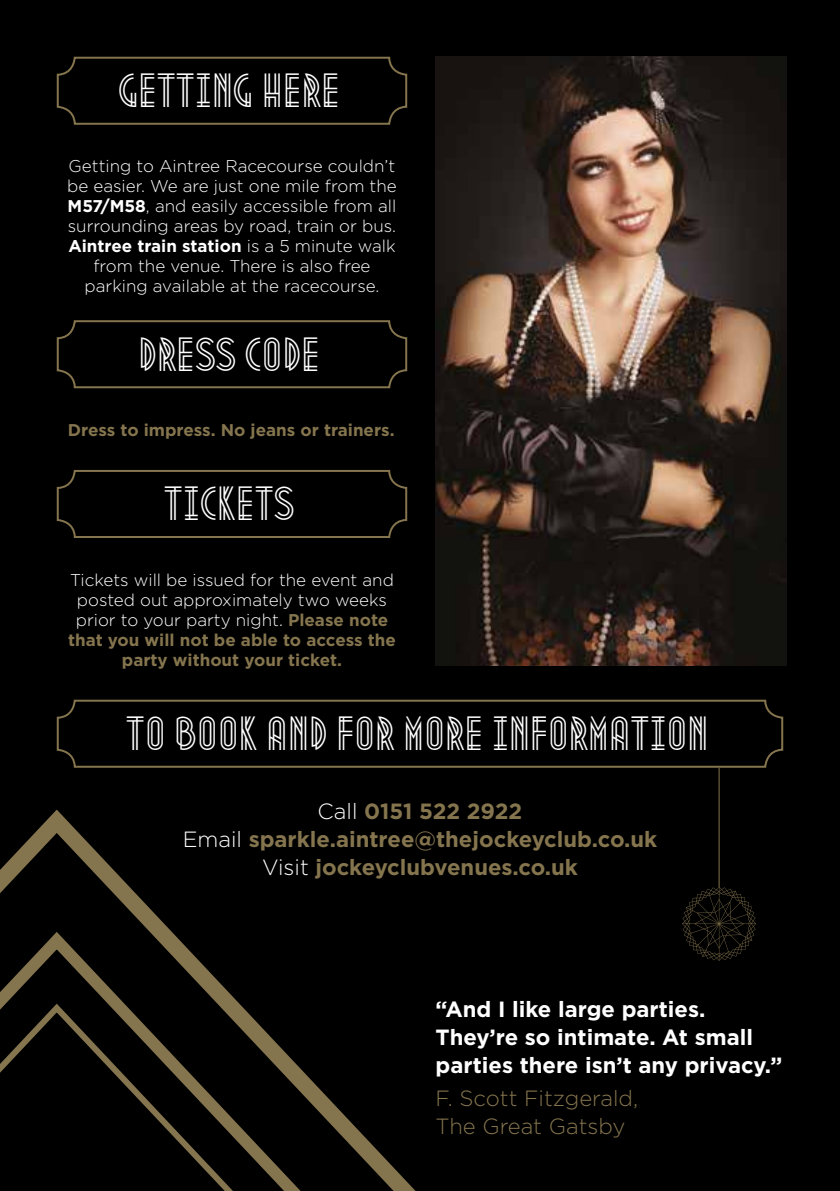
<style>
.page{position:relative;width:840px;height:1191px;background:#fff}
.page>*{position:absolute;margin:0;border:0;box-sizing:border-box;transform-origin:0 0}
.t1{font:42px "Metropolis 1920";color:#fff}
.t2{font:700 22px/28px "Gotham";color:#85754e;text-align:center}
.t3{font:700 22px/28px "Gotham";color:#fff}
.t4{font:300 22px/28px "Gotham";color:#85754e}
.t5{font:300 17px/20px "Gotham";color:#fff;text-align:center}
.t6{font:700 17px "Gotham";color:#85754e}
.s1{font-weight:700}
.s2{font-weight:700;color:#85754e}
.s3{font-weight:300;color:#fff}
</style>
<div class="page">
<div style="left:0;top:0;width:839px;height:1191px;background:#000"></div>
<svg style="left:0;top:813px;width:756px;height:148px"></svg>
<svg style="left:0;top:934px;width:659px;height:71px"></svg>
<svg style="left:0;top:1005px;width:416px;height:186px"></svg>
<svg style="left:681px;top:887px;width:74px;height:73px"></svg>
<hr style="left:718px;top:767px;width:1px;height:120px;background:#85754e">
<div style="left:57px;top:57px;width:350px;height:68px;border:2px solid #85754e;border-radius:17px"></div>
<div style="left:57px;top:320px;width:350px;height:68px;border:2px solid #85754e;border-radius:17px"></div>
<div style="left:57px;top:470px;width:350px;height:68px;border:2px solid #85754e;border-radius:17px"></div>
<div style="left:57px;top:699px;width:725px;height:68px;border:2px solid #85754e;border-radius:17px"></div>
<img style="left:435px;top:57px;width:350px;height:608px">
<h1 class="t1" style="left:121px;top:56px;width:223px">GETTING HERE</h1>
<p class="t5" style="left:67px;top:155px;width:331px">Getting to Aintree Racecourse couldn’t be easier. We are just one mile from the <span class="s1">M57/M58</span>, and easily accessible from all surrounding areas by road, train or bus.<br><span class="s1">Aintree train station</span> is a 5 minute walk from the venue. There is also free parking available at the racecourse.</p>
<h1 class="t1" style="left:141px;top:319px;width:183px">DRESS CODE</h1>
<p class="t6" style="left:68px;top:418px;width:328px">Dress to impress. No jeans or trainers.</p>
<h1 class="t1" style="left:167px;top:469px;width:132px">TICKETS</h1>
<p class="t5" style="left:68px;top:569px;width:329px">Tickets will be issued for the event and posted out approximately two weeks prior to your party night. <span class="s2">Please note that you will not be able to access the party without your ticket.</span></p>
<h1 class="t1" style="left:129px;top:699px;width:583px">TO BOOK AND FOR MORE INFORMATION</h1>
<p class="t2" style="left:183px;top:797px;width:475px"><span class="s3">Call</span> 0151 522 2922<br><span class="s3">Email</span> sparkle.aintree@thejockeyclub.co.uk<br><span class="s3">Visit</span> jockeyclubvenues.co.uk</p>
<p class="t3" style="left:435px;top:994px;width:348px">“And I like large parties.<br>They’re so intimate. At small parties there isn’t any privacy.”</p>
<p class="t4" style="left:435px;top:1083px;width:204px">F. Scott Fitzgerald,<br>The Great Gatsby</p>
</div>
